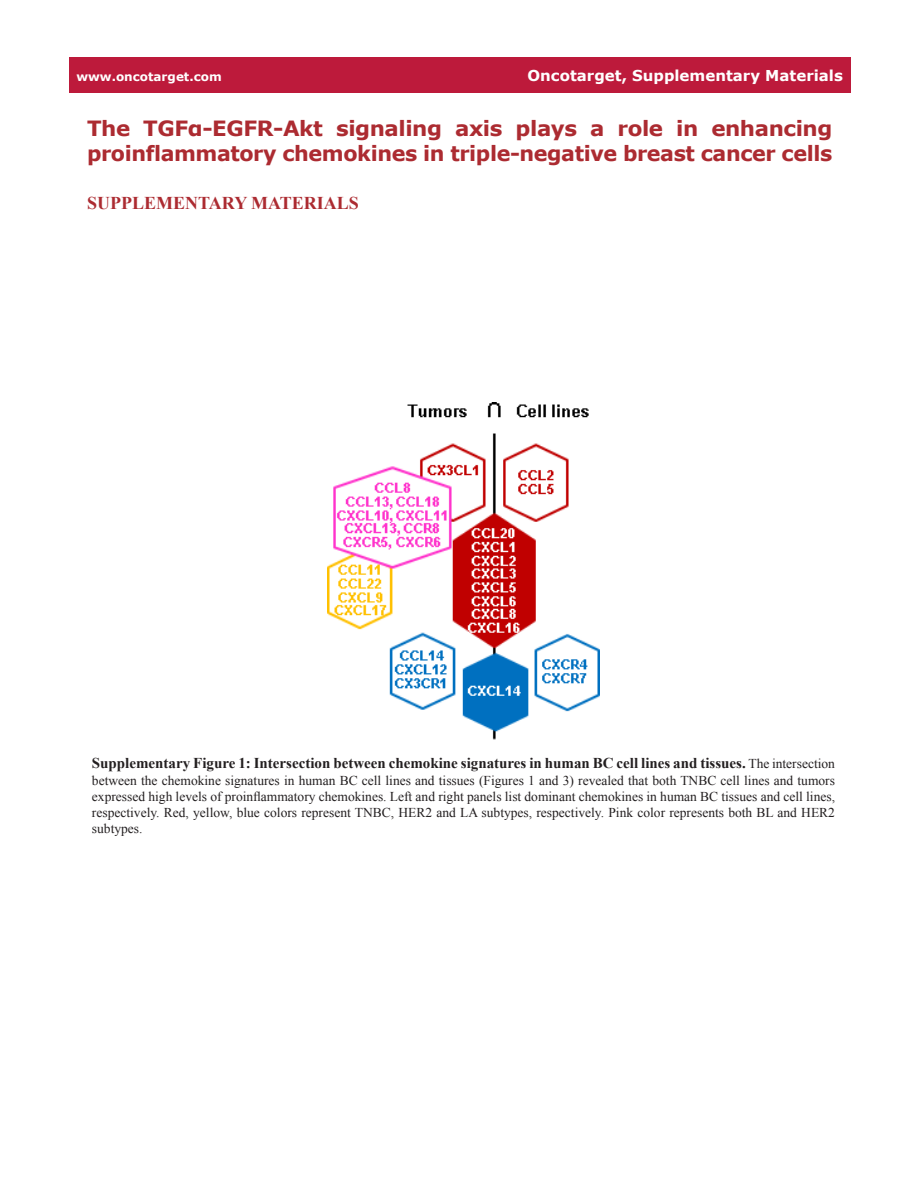
<style>
.page{position:relative;width:918px;height:1188px;background:#fff}
.page>*{position:absolute;margin:0;border:0;box-sizing:border-box;transform-origin:0 0}
.t1{font:700 21px/25.2px "Verdana";letter-spacing:-.02em;color:#ac2b31}
.Heading{font:700 18px "Times New Roman";color:#ac2b31}
.Figuretrx{font:700 15px "Times New Roman";color:#231f20}
.t2{font:700 15px "Verdana";color:#fff}
.Figuretrx-2{font:13.5px/16.2px "Times New Roman";color:#231f20;text-align:justify}
.t3{font:700 12px "Verdana";color:#fff}
.s1{font-weight:400;font-size:13.5px}
</style>
<div class="page">
<div style="left:69px;top:57px;width:781px;height:36px;background:#bd1a3b"></div>
<img style="left:327px;top:403px;width:273px;height:336px">
<p class="t3" style="left:76px;top:68px;width:147px">www.oncotarget.com</p>
<p class="t2" style="left:528px;top:65px;width:317px">Oncotarget, Supplementary Materials</p>
<p class="t1" style="left:87px;top:115px;width:747px">The TGFα-EGFR-Akt signaling axis plays a role in enhancing proinflammatory chemokines in triple-negative breast cancer cells</p>
<p class="Heading" style="left:87px;top:191px;width:273px">SUPPLEMENTARY MATERIALS</p>
<p class="Figuretrx" style="left:92px;top:753px;width:745px">Supplementary Figure 1: Intersection between chemokine signatures in human BC cell lines and tissues. <span class="s1">The intersection</span></p>
<p class="Figuretrx-2" style="left:92px;top:772px;width:745px">between the chemokine signatures in human BC cell lines and tissues (Figures 1 and 3) revealed that both TNBC cell lines and tumors expressed high levels of proinflammatory chemokines. Left and right panels list dominant chemokines in human BC tissues and cell lines, respectively. Red, yellow, blue colors represent TNBC, HER2 and LA subtypes, respectively. Pink color represents both BL and HER2 subtypes.</p>
</div>
